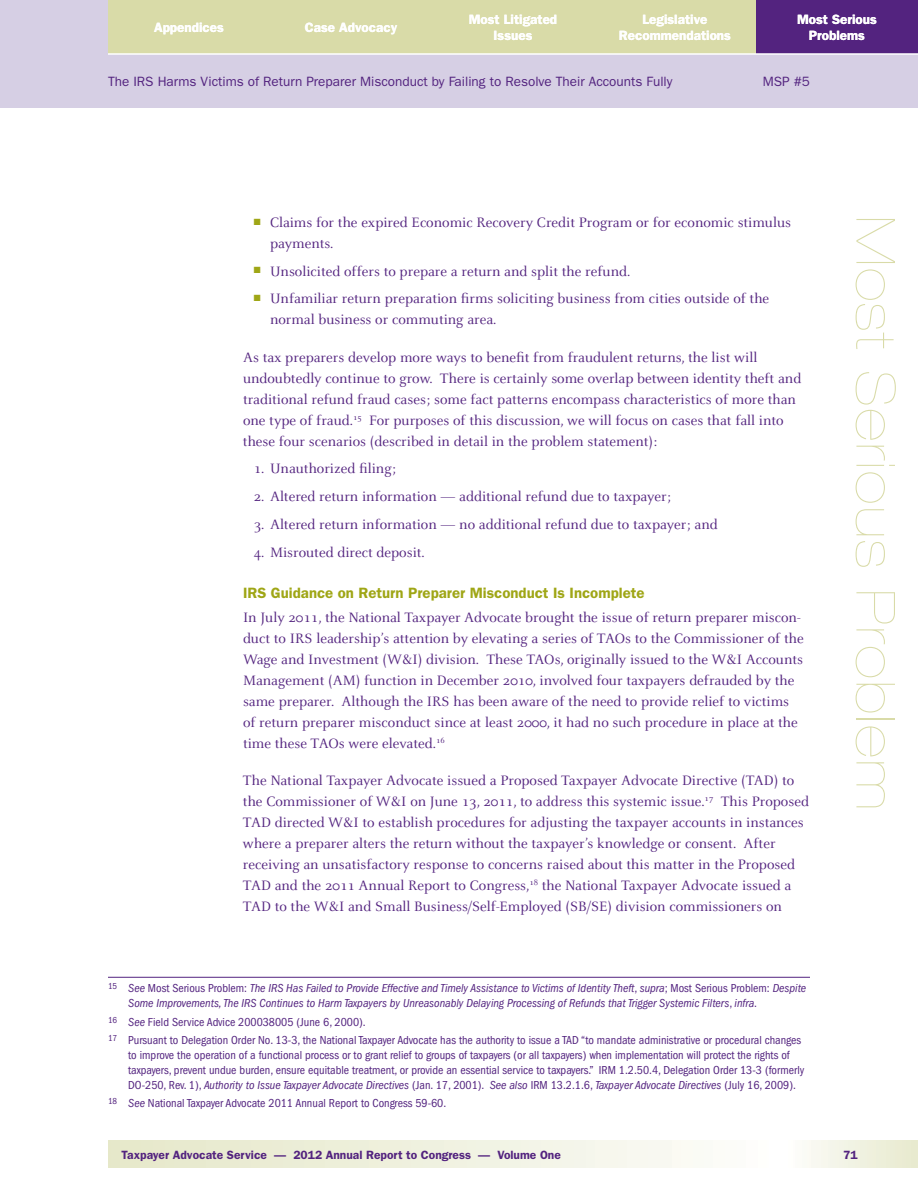
<style>
.page{position:relative;width:918px;height:1188px;background:#fff}
.page>*{position:absolute;margin:0;border:0;box-sizing:border-box;transform-origin:0 0}
.t1{font:900 expanded 54px "Helvetica Neue";letter-spacing:.04em;color:#d9dba8}
.Body_Text{font:15px/21px "Celeste";color:#53237f}
.Body_Text-before_lis{font:15px/21px "Celeste";color:#53237f}
.Subhead_2{font:600 15px "Franklin Gothic";color:#9fa616}
.t2{font:600 13.5px/16.5px "Franklin Gothic";color:#fff;text-align:center}
.t3{font:13.5px "Franklin Gothic";color:#53237f}
.IGNORE_Footnote{font:condensed 12px/15px "Franklin Gothic";color:#53237f}
.IGNORE_Footnote-2{font:italic condensed 12px/15px "Franklin Gothic";color:#53237f}
.t4{font:600 12px "Franklin Gothic";color:#53237f}
.s1{color:#9fa616}
.s2{font-style:normal}
.s3{font-style:italic}
</style>
<div class="page">
<svg style="left:108px;top:1141px;width:585px;height:27px;background:#eff0dd"></svg>
<div style="left:0;top:0;width:918px;height:108px;background:#d6cfe4"></div>
<div style="left:770px;top:1141px;width:148px;height:27px;background:linear-gradient(to right,#fff,#e7e9cd)"></div>
<div style="left:756px;top:0;width:162px;height:54px;background:#53237f"></div>
<div style="left:594px;top:0;width:162px;height:54px;background:#d9dba8"></div>
<div style="left:432px;top:0;width:162px;height:54px;background:#d9dba8"></div>
<div style="left:108px;top:0;width:162px;height:54px;background:#d9dba8"></div>
<div style="left:270px;top:0;width:162px;height:54px;background:#d9dba8"></div>
<hr style="left:108px;top:53px;width:810px;height:2px;background:#fff">
<hr style="left:108px;top:977px;width:702px;height:1px;background:#53237f">
<p class="t2" style="left:154px;top:19px;width:71px">Appendices</p>
<p class="t2" style="left:305px;top:19px;width:94px">Case Advocacy</p>
<p class="t2" style="left:469px;top:11px;width:90px">Most Litigated<br>Issues</p>
<p class="t2" style="left:619px;top:11px;width:114px">Legislative<br>Recommendations</p>
<p class="t2" style="left:797px;top:11px;width:81px">Most Serious<br>Problems</p>
<p class="t3" style="left:108px;top:74px;width:566px">The IRS Harms Victims of Return Preparer Misconduct by Failing to Resolve Their Accounts Fully</p>
<p class="t3" style="left:763px;top:74px;width:49px">MSP #5</p>
<p class="Body_Text" style="left:270px;top:212px;width:523px;text-indent:-16px"><span class="s1">■</span> Claims for the expired Economic Recovery Credit Program or for economic stimulus payments.</p>
<p class="Body_Text" style="left:254px;top:261px;width:378px"><span class="s1">■</span> Unsolicited offers to prepare a return and split the refund.</p>
<p class="Body_Text" style="left:270px;top:289px;width:501px;text-indent:-16px"><span class="s1">■</span> Unfamiliar return preparation firms soliciting business from cities outside of the normal business or commuting area.</p>
<p class="Body_Text-before_lis" style="left:243px;top:347px;width:560px">As tax preparers develop more ways to benefit from fraudulent returns, the list will undoubtedly continue to grow. There is certainly some overlap between identity theft and traditional refund fraud cases; some fact patterns encompass characteristics of more than one type of fraud.<sup>15</sup> For purposes of this discussion, we will focus on cases that fall into these four scenarios (described in detail in the problem statement):</p>
<p class="Body_Text" style="left:254px;top:459px;width:144px">1. Unauthorized filing;</p>
<p class="Body_Text" style="left:254px;top:486px;width:419px">2. Altered return information — additional refund due to taxpayer;</p>
<p class="Body_Text" style="left:254px;top:514px;width:465px">3. Altered return information — no additional refund due to taxpayer; and</p>
<p class="Body_Text" style="left:254px;top:542px;width:173px">4. Misrouted direct deposit.</p>
<p class="Subhead_2" style="left:243px;top:584px;width:403px">IRS Guidance on Return Preparer Misconduct Is Incomplete</p>
<p class="Body_Text" style="left:243px;top:607px;width:562px">In July 2011, the National Taxpayer Advocate brought the issue of return preparer miscon&shy;duct to IRS leadership’s attention by elevating a series of TAOs to the Commissioner of the Wage and Investment (W&amp;I) division. These TAOs, originally issued to the W&amp;I Accounts Management (AM) function in December 2010, involved four taxpayers defrauded by the same preparer. Although the IRS has been aware of the need to provide relief to victims of return preparer misconduct since at least 2000, it had no such procedure in place at the time these TAOs were elevated.<sup>16</sup></p>
<p class="Body_Text" style="left:243px;top:770px;width:568px">The National Taxpayer Advocate issued a Proposed Taxpayer Advocate Directive (TAD) to the Commissioner of W&amp;I on June 13, 2011, to address this systemic issue.<sup>17</sup> This Proposed TAD directed W&amp;I to establish procedures for adjusting the taxpayer accounts in instances where a preparer alters the return without the taxpayer’s knowledge or consent. After receiving an unsatisfactory response to concerns raised about this matter in the Proposed TAD and the 2011 Annual Report to Congress,<sup>18</sup> the National Taxpayer Advocate issued a TAD to the W&amp;I and Small Business/Self-Employed (SB/SE) division commissioners on</p>
<p class="IGNORE_Footnote-2" style="left:128px;top:981px;width:680px;text-indent:-20px"><sup>15</sup> See <span class="s2">Most Serious Problem:</span> The IRS Has Failed to Provide Effective and Timely Assistance to Victims of Identity Theft<span class="s2">,</span> supra<span class="s2">; Most Serious Problem:</span> Despite<br>Some Improvements, The IRS Continues to Harm Taxpayers by Unreasonably Delaying Processing of Refunds that Trigger Systemic Filters<span class="s2">,</span> infra<span class="s2">.</span></p>
<p class="IGNORE_Footnote" style="left:108px;top:1014px;width:259px"><sup>16</sup> <span class="s3">See</span> Field Service Advice 200038005 (June 6, 2000).</p>
<p class="IGNORE_Footnote" style="left:128px;top:1032px;width:678px;text-indent:-20px"><sup>17</sup> Pursuant to Delegation Order No. 13-3, the National Taxpayer Advocate has the authority to issue a TAD “to mandate administrative or procedural changes to improve the operation of a functional process or to grant relief to groups of taxpayers (or all taxpayers) when implementation will protect the rights of taxpayers, prevent undue burden, ensure equitable treatment, or provide an essential service to taxpayers.” IRM 1.2.50.4, Delegation Order 13-3 (formerly DO-250, Rev. 1), <span class="s3">Authority to Issue Taxpayer Advocate Directives</span> (Jan. 17, 2001). <span class="s3">See also</span> IRM 13.2.1.6, <span class="s3">Taxpayer Advocate Directives</span> (July 16, 2009).</p>
<p class="IGNORE_Footnote" style="left:108px;top:1096px;width:340px"><sup>18</sup> <span class="s3">See</span> National Taxpayer Advocate 2011 Annual Report to Congress 59-60.</p>
<h1 class="t1" style="left:907px;top:216px;width:596px;rotate:90deg">Most Serious Problem</h1>
<p class="t4" style="left:122px;top:1148px;width:441px">Taxpayer Advocate Service — 2012 Annual Report to Congress — Volume One</p>
<p class="t4" style="left:843px;top:1148px;width:16px">71</p>
</div>
